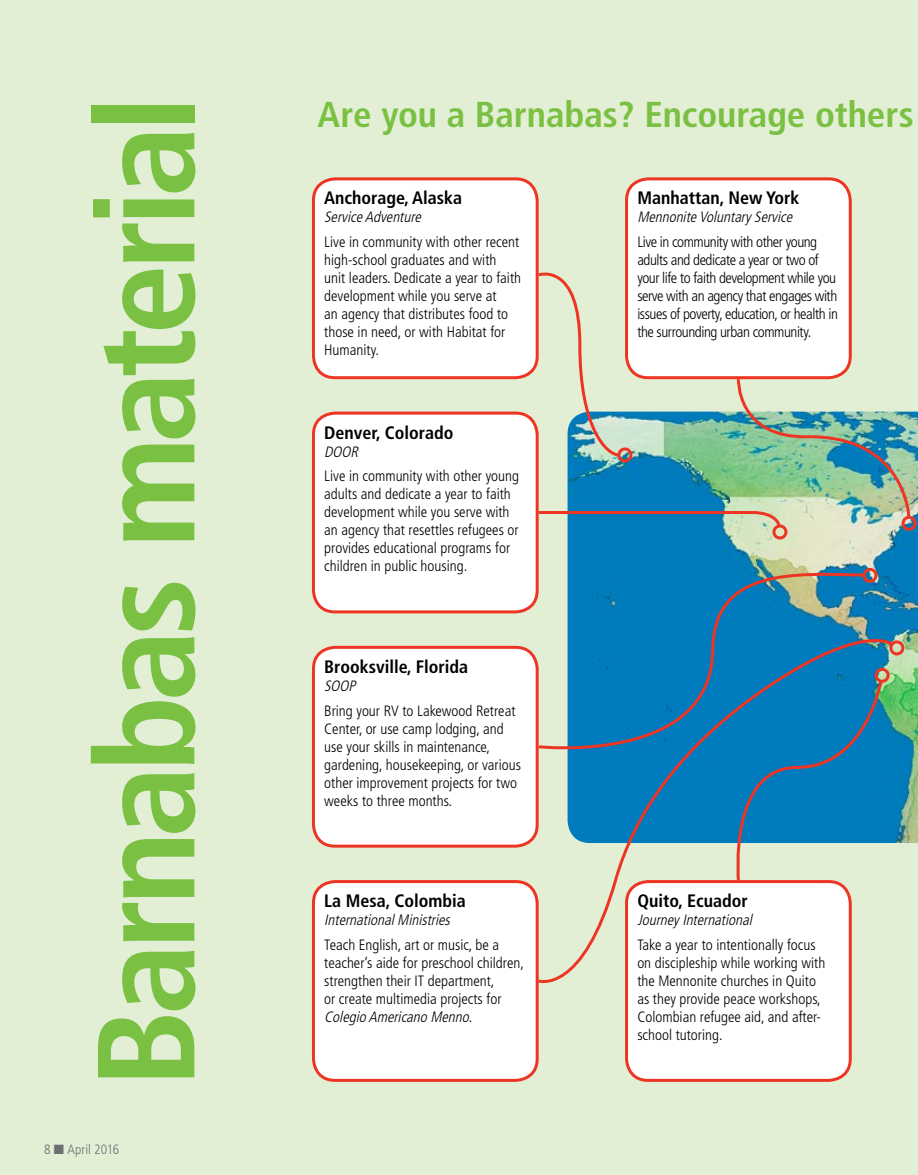
<style>
.page{position:relative;width:918px;height:1175px;background:#fff}
.page>*{position:absolute;margin:0;border:0;box-sizing:border-box;transform-origin:0 0}
.t1{font:700 condensed 138.15px "Frutiger";letter-spacing:-.04em;color:#7ac143}
.t2{font:700 condensed 36px "Frutiger";letter-spacing:-.005em;color:#7ac143}
.t3{font:700 condensed 18px "Frutiger";color:#000}
.t4{font:300 condensed 15px/18px "Frutiger";color:#000}
.t5{font:300 condensed 15px/18px "Frutiger";letter-spacing:-.03em;color:#000}
.t6{font:italic 300 condensed 15px "Frutiger";color:#000}
.t7{font:300 condensed 13.5px "Frutiger";color:#6d6e71}
.s1{font-style:italic}
</style>
<div class="page">
<div style="left:0;top:0;width:918px;height:1174px;background:#e2efd4"></div>
<div style="left:313px;top:179px;width:224px;height:199px;background:#fff;border-radius:22px"></div>
<div style="left:312px;top:177px;width:227px;height:202px;border:3px solid #ee3524;border-radius:22px"></div>
<div style="left:313px;top:413px;width:224px;height:199px;background:#fff;border-radius:22px"></div>
<div style="left:312px;top:411px;width:227px;height:202px;border:3px solid #ee3524;border-radius:22px"></div>
<div style="left:313px;top:647px;width:224px;height:199px;background:#fff;border-radius:22px"></div>
<div style="left:312px;top:646px;width:227px;height:201px;border:3px solid #ee3524;border-radius:22px"></div>
<div style="left:313px;top:881px;width:224px;height:199px;background:#fff;border-radius:22px"></div>
<div style="left:312px;top:880px;width:227px;height:201px;border:3px solid #ee3524;border-radius:22px"></div>
<div style="left:627px;top:881px;width:223px;height:199px;background:#fff;border-radius:22px"></div>
<div style="left:625px;top:880px;width:227px;height:201px;border:3px solid #ee3524;border-radius:22px"></div>
<div style="left:627px;top:179px;width:223px;height:199px;background:#fff;border-radius:22px"></div>
<div style="left:625px;top:177px;width:227px;height:202px;border:3px solid #ee3524;border-radius:22px"></div>
<img style="left:568px;top:411px;width:350px;height:432px">
<div style="left:902px;top:516px;width:15px;height:15px;border:3px solid #ee3524;border-radius:50%"></div>
<svg style="left:536px;top:261px;width:376px;height:268px"></svg>
<div style="left:772px;top:524px;width:15px;height:15px;border:3px solid #ee3524;border-radius:50%"></div>
<svg style="left:536px;top:568px;width:331px;height:50px;background:#348bb3"></svg>
<div style="left:863px;top:568px;width:15px;height:15px;border:3px solid #ee3524;border-radius:50%"></div>
<svg style="left:536px;top:618px;width:359px;height:377px"></svg>
<div style="left:889px;top:640px;width:15px;height:15px;border:3px solid #ee3524;border-radius:50%"></div>
<svg style="left:728px;top:678px;width:156px;height:205px"></svg>
<div style="left:875px;top:667px;width:15px;height:15px;border:3px solid #ee3524;border-radius:50%"></div>
<h1 class="t1" style="left:64px;top:1087px;width:994px;rotate:-90deg">Barnabas material</h1>
<p class="t7" style="left:44px;top:1141px;width:77px">8 ■ April 2016</p>
<h2 class="t2" style="left:318px;top:93px;width:598px">Are you a Barnabas? Encourage others</h2>
<p class="t3" style="left:324px;top:187px;width:139px">Anchorage, Alaska</p>
<p class="t6" style="left:324px;top:209px;width:102px">ServiceAdventure</p>
<p class="t4" style="left:324px;top:233px;width:198px">Live in community with other recent high-school graduates and with unit leaders. Dedicate a year to faith development while you serve at<br>an agency that distributes food to those in need, or with Habitat for<br>Humanity.</p>
<p class="t3" style="left:324px;top:422px;width:131px">Denver, Colorado</p>
<p class="t6" style="left:324px;top:443px;width:39px">DOOR</p>
<p class="t4" style="left:324px;top:467px;width:196px">Live in community with other young adults and dedicate a year to faith development while you serve with an agency that resettles refugees or provides educational programs for children in public housing.</p>
<p class="t3" style="left:324px;top:656px;width:145px">Brooksville, Florida</p>
<p class="t6" style="left:324px;top:677px;width:36px">SOOP</p>
<p class="t4" style="left:324px;top:701px;width:198px">Bring your RV to Lakewood Retreat<br>Center, or use camp lodging, and use your skills in maintenance, gardening, housekeeping, or various other improvement projects for two weeks to three months.</p>
<p class="t3" style="left:324px;top:890px;width:143px">La Mesa, Colombia</p>
<p class="t6" style="left:324px;top:911px;width:131px">InternationalMinistries</p>
<p class="t4" style="left:324px;top:935px;width:201px">Teach English, art or music, be a teacher’s aide for preschool children, strengthen their IT department,<br>or create multimedia projects for <span class="s1">Colegio Americano Menno</span>.</p>
<p class="t3" style="left:637px;top:187px;width:164px">Manhattan, New York</p>
<p class="t6" style="left:637px;top:209px;width:160px">MennoniteVoluntaryService</p>
<p class="t5" style="left:637px;top:233px;width:202px">Live in community with other young adults and dedicate a year or two of your life to faith development while you serve with an agency that engages with issues of poverty, education, or health in the surrounding urban community.</p>
<p class="t3" style="left:637px;top:890px;width:112px">Quito, Ecuador</p>
<p class="t6" style="left:637px;top:911px;width:120px">JourneyInternational</p>
<p class="t4" style="left:637px;top:935px;width:190px">Take a year to intentionally focus on discipleship while working with the Mennonite churches in Quito as they provide peace workshops,<br>Colombian refugee aid, and after&shy;school tutoring.</p>
</div>
